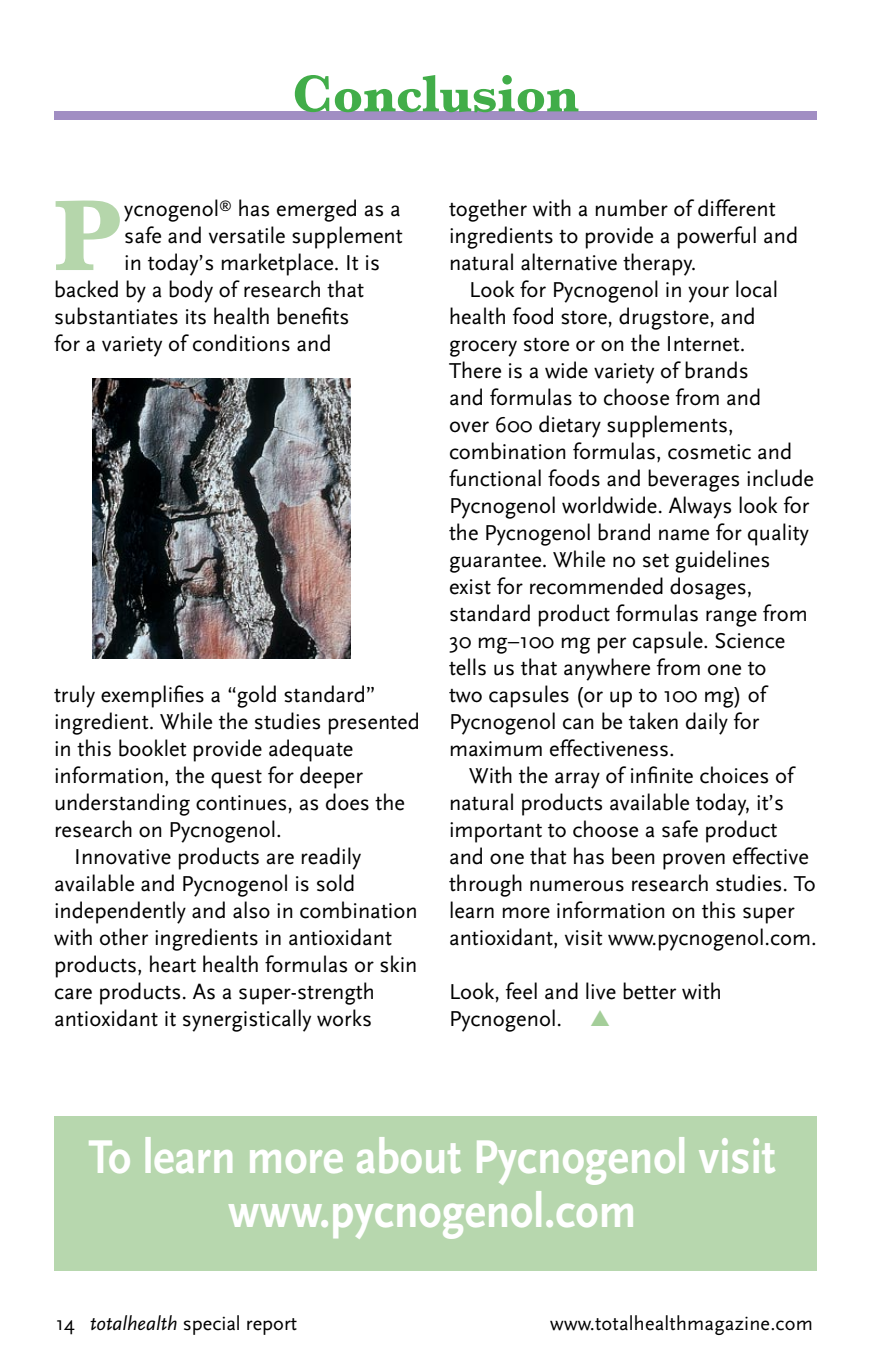
<style>
.page{position:relative;width:871px;height:1357px;background:#fff}
.page>*{position:absolute;margin:0;border:0;box-sizing:border-box;transform-origin:0 0}
.t1{font:700 103.95px "Baskerville";color:#b5d6ab}
.t2{font:700 54px "Baskerville";color:#41ad49}
.t3{font:700 49.5px/54px "AD Scala Sans";color:#fff;text-align:center;scale:.91 1}
.t4{font:22.5px/27px "AD Scala Sans Romein";color:#000}
.t5{font:20.25px "AD Scala Sans Romein";letter-spacing:.01em;color:#000}
.s1{color:#a4ce99}
.s2{font-family:"AD Scala Sans";font-style:italic}
</style>
<div class="page">
<div style="left:54px;top:111px;width:763px;height:9px;background:#a18ec3"></div>
<div style="left:54px;top:1116px;width:763px;height:155px;background:#b7d7ae"></div>
<img style="left:93px;top:379px;width:258px;height:279px">
<h2 class="t2" style="left:292px;top:62px;width:288px">Conclusion</h2>
<h1 class="t1" style="left:54px;top:175px;width:68px">P</h1>
<p class="t4" style="left:124px;top:196px;width:278px">ycnogenol<sup>®</sup> has emerged as a</p>
<p class="t4" style="left:124px;top:223px;width:280px">safe and versatile supplement</p>
<p class="t4" style="left:124px;top:250px;width:257px">in today’s marketplace. It is</p>
<p class="t4" style="left:54px;top:277px;width:312px">backed by a body of research that</p>
<p class="t4" style="left:54px;top:304px;width:297px">substantiates its health benefits</p>
<p class="t4" style="left:54px;top:331px;width:279px">for a variety of conditions and</p>
<p class="t4" style="left:54px;top:682px;width:323px">truly exemplifies a “gold standard”</p>
<p class="t4" style="left:54px;top:709px;width:367px">ingredient. While the studies presented</p>
<p class="t4" style="left:54px;top:736px;width:301px">in this booklet provide adequate</p>
<p class="t4" style="left:54px;top:763px;width:310px">information, the quest for deeper</p>
<p class="t4" style="left:54px;top:790px;width:353px">understanding continues, as does the</p>
<p class="t4" style="left:54px;top:817px;width:229px">research on Pycnogenol.</p>
<p class="t4" style="left:74px;top:844px;width:288px">Innovative products are readily</p>
<p class="t4" style="left:54px;top:871px;width:303px">available and Pycnogenol is sold</p>
<p class="t4" style="left:54px;top:898px;width:365px">independently and also in combination</p>
<p class="t4" style="left:54px;top:925px;width:340px">with other ingredients in antioxidant</p>
<p class="t4" style="left:54px;top:952px;width:365px">products, heart health formulas or skin</p>
<p class="t4" style="left:54px;top:979px;width:322px">care products. As a super-strength</p>
<p class="t4" style="left:54px;top:1006px;width:320px">antioxidant it synergistically works</p>
<p class="t4" style="left:449px;top:196px;width:351px">together with a number of different ingredients to provide a powerful and natural alternative therapy.</p>
<p class="t4" style="left:449px;top:277px;width:367px;text-indent:20px">Look for Pycnogenol in your local health food store, drugstore, and grocery store or on the Internet.<br>There is a wide variety of brands<br>and formulas to choose from and<br>over 600 dietary supplements, combination formulas, cosmetic and functional foods and beverages include Pycnogenol worldwide. Always look for the Pycnogenol brand name for quality guarantee. While no set guidelines exist for recommended dosages, standard product formulas range from 30 mg–100 mg per capsule. Science tells us that anywhere from one to<br>two capsules (or up to 100 mg) of Pycnogenol can be taken daily for maximum effectiveness.</p>
<p class="t4" style="left:449px;top:763px;width:369px;text-indent:20px">With the array of infinite choices of natural products available today, it’s important to choose a safe product and one that has been proven effective through numerous research studies. To learn more information on this super antioxidant, visit www.pycnogenol.com.</p>
<p class="t4" style="left:449px;top:979px;width:274px">Look, feel and live better with<br>Pycnogenol. <span class="s1">▲</span></p>
<h3 class="t3" style="left:88px;top:1131px;width:757px">To learn more about Pycnogenol visit www.pycnogenol.com</h3>
<p class="t5" style="left:56px;top:1312px;width:242px">14 <span class="s2">totalhealth</span> special report</p>
<p class="t5" style="left:550px;top:1312px;width:264px">www.totalhealthmagazine.com</p>
</div>
